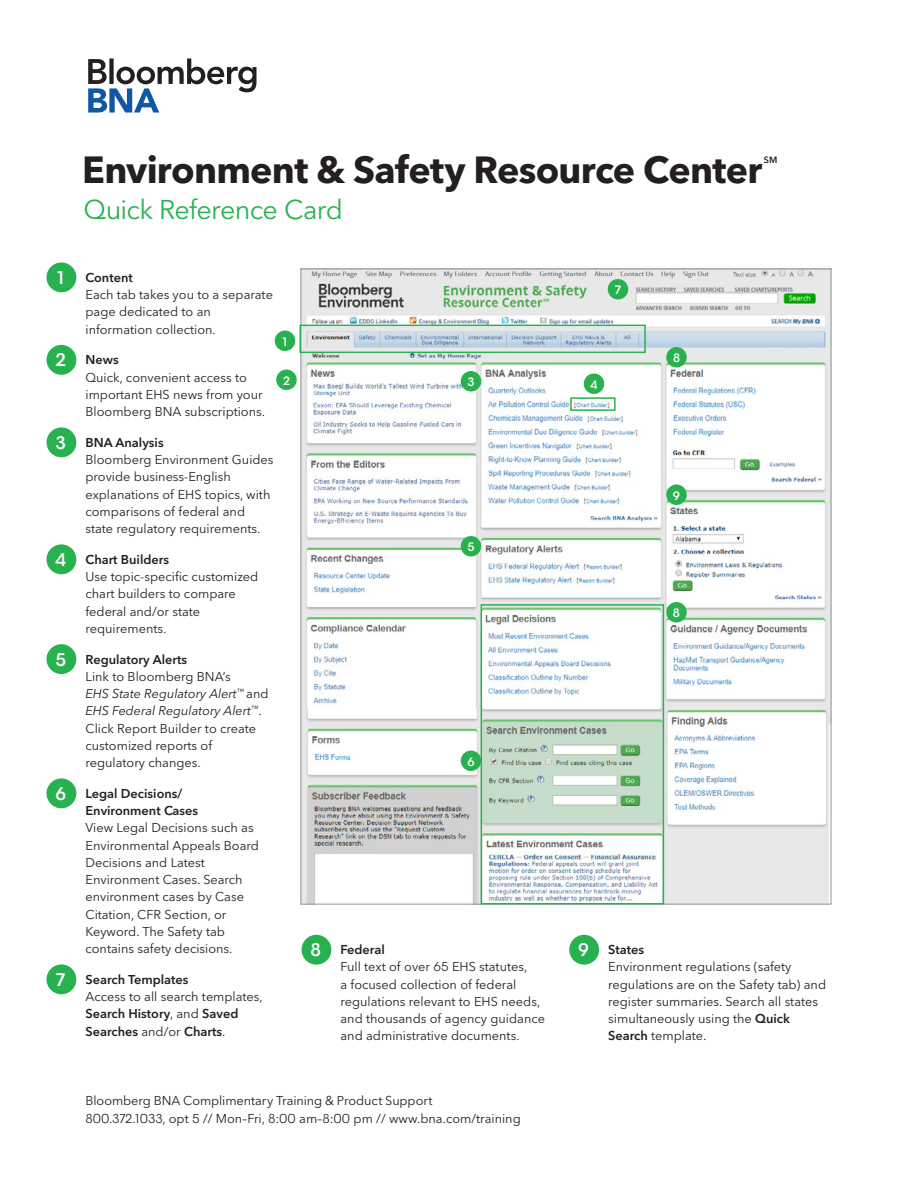
<style>
.page{position:relative;width:918px;height:1188px;background:#fff}
.page>*{position:absolute;margin:0;border:0;box-sizing:border-box;transform-origin:0 0}
.BNA_Title{font:700 37.5px "Avenir Next P For BBG";letter-spacing:-.02em;color:#231f20}
.BNA_Cover_Title{font:27px "Avenir Next P For BBG";letter-spacing:-.025em;color:#27b24f}
.t1{font:600 18px "Avenir Next P For BBG";color:#fff}
.BBNA_main_screenshot{font:12.75px/17.2px "Avenir Next P For BBG";color:#231f20}
.BBNA_main_screenshot-2{font:600 12.75px/17.2px "Avenir Next P For BBG";color:#231f20}
.BNA_Text_Suhead{font:12.75px "Avenir Next P For BBG";letter-spacing:-.01em;color:#231f20}
.BBNA_main_screenshot-3{font:600 12px "Avenir Next P For BBG";color:#fff}
.BNA_Title-2{font:600 9px "Avenir Next P For BBG";color:#231f20}
.s1{font-weight:600}
.s2{font-style:italic}
.s3{font-weight:400}
</style>
<div class="page">
<div style="left:46px;top:262px;width:30px;height:30px;background:#27b24f;border-radius:50%"></div>
<div style="left:46px;top:345px;width:30px;height:30px;background:#27b24f;border-radius:50%"></div>
<div style="left:46px;top:427px;width:30px;height:30px;background:#27b24f;border-radius:50%"></div>
<div style="left:46px;top:544px;width:30px;height:30px;background:#27b24f;border-radius:50%"></div>
<div style="left:46px;top:644px;width:30px;height:30px;background:#27b24f;border-radius:50%"></div>
<div style="left:46px;top:778px;width:30px;height:30px;background:#27b24f;border-radius:50%"></div>
<div style="left:46px;top:964px;width:30px;height:30px;background:#27b24f;border-radius:50%"></div>
<svg style="left:88px;top:58px;width:168px;height:55px"></svg>
<div style="left:301px;top:935px;width:30px;height:30px;background:#27b24f;border-radius:50%"></div>
<div style="left:569px;top:935px;width:30px;height:30px;background:#27b24f;border-radius:50%"></div>
<img style="left:303px;top:271px;width:526px;height:631px">
<div style="left:299px;top:325px;width:347px;height:28px;border:2px solid #27b24f"></div>
<div style="left:570px;top:397px;width:46px;height:14px;border:2px solid #27b24f"></div>
<div style="left:481px;top:604px;width:183px;height:300px;border:2px solid #27b24f"></div>
<div style="left:275px;top:331px;width:20px;height:20px;background:#27b24f;border-radius:50%"></div>
<div style="left:276px;top:370px;width:21px;height:20px;background:#27b24f;border-radius:50%"></div>
<div style="left:461px;top:371px;width:20px;height:21px;background:#27b24f;border-radius:50%"></div>
<div style="left:584px;top:373px;width:20px;height:21px;background:#27b24f;border-radius:50%"></div>
<div style="left:608px;top:279px;width:20px;height:20px;background:#27b24f;border-radius:50%"></div>
<div style="left:666px;top:347px;width:21px;height:21px;background:#27b24f;border-radius:50%"></div>
<div style="left:666px;top:484px;width:21px;height:21px;background:#27b24f;border-radius:50%"></div>
<div style="left:461px;top:536px;width:20px;height:21px;background:#27b24f;border-radius:50%"></div>
<div style="left:666px;top:602px;width:21px;height:20px;background:#27b24f;border-radius:50%"></div>
<div style="left:461px;top:751px;width:20px;height:20px;background:#27b24f;border-radius:50%"></div>
<p class="BNA_Title" style="left:82px;top:147px;width:682px">Environment &amp; Safety Resource Center</p>
<p class="BNA_Title-2" style="left:764px;top:155px;width:15px">SM</p>
<p class="BNA_Cover_Title" style="left:84px;top:193px;width:261px">Quick Reference Card</p>
<p class="t1" style="left:57px;top:267px;width:8px">1</p>
<p class="BBNA_main_screenshot" style="left:86px;top:269px;width:189px"><span class="s1">Content<br></span>Each tab takes you to a separate page dedicated to an information collection.</p>
<p class="t1" style="left:56px;top:349px;width:12px">2</p>
<p class="BBNA_main_screenshot" style="left:86px;top:351px;width:181px"><span class="s1">News<br></span>Quick, convenient access to important EHS news from your<br>Bloomberg BNA subscriptions.</p>
<p class="t1" style="left:56px;top:432px;width:12px">3</p>
<p class="BBNA_main_screenshot" style="left:86px;top:434px;width:190px"><span class="s1">BNA Analysis<br></span>Bloomberg Environment Guides provide business-English explanations of EHS topics, with comparisons of federal and state regulatory requirements.</p>
<p class="t1" style="left:56px;top:549px;width:12px">4</p>
<p class="BBNA_main_screenshot" style="left:86px;top:551px;width:174px"><span class="s1">Chart Builders<br></span>Use topic-specific customized chart builders to compare federal and/or state requirements.</p>
<p class="t1" style="left:55px;top:648px;width:12px">5</p>
<p class="BBNA_main_screenshot" style="left:86px;top:650px;width:185px"><span class="s1">Regulatory Alerts<br></span>Link to Bloomberg BNA’s<br><span class="s2">EHS State Regulatory Alert</span><sup>™</sup> and<br><span class="s2">EHS Federal Regulatory Alert</span><sup>™</sup>.<br>Click Report Builder to create customized reports of regulatory changes.</p>
<p class="t1" style="left:55px;top:783px;width:12px">6</p>
<p class="BBNA_main_screenshot" style="left:86px;top:785px;width:175px"><span class="s1">Legal Decisions/<br>Environment Cases<br></span>View Legal Decisions such as<br>Environmental Appeals Board<br>Decisions and Latest<br>Environment Cases. Search environment cases by Case<br>Citation, CFR Section, or<br>Keyword. The Safety tab contains safety decisions.</p>
<p class="t1" style="left:56px;top:969px;width:11px">7</p>
<p class="BBNA_main_screenshot-2" style="left:86px;top:971px;width:179px">Search Templates<br><span class="s3">Access to all search templates,<br></span>Search History<span class="s3">, and</span> Saved<br>Searches <span class="s3">and/or</span> Charts<span class="s3">.</span></p>
<p class="BBNA_main_screenshot-3" style="left:283px;top:334px;width:6px">1</p>
<p class="BBNA_main_screenshot-3" style="left:283px;top:373px;width:8px">2</p>
<p class="BBNA_main_screenshot-3" style="left:467px;top:375px;width:9px">3</p>
<p class="BBNA_main_screenshot-3" style="left:591px;top:377px;width:8px">4</p>
<p class="BBNA_main_screenshot-3" style="left:615px;top:283px;width:8px">7</p>
<p class="BBNA_main_screenshot-3" style="left:467px;top:540px;width:9px">5</p>
<p class="BBNA_main_screenshot-3" style="left:673px;top:351px;width:9px">8</p>
<p class="BBNA_main_screenshot-3" style="left:673px;top:488px;width:9px">9</p>
<p class="BBNA_main_screenshot-3" style="left:673px;top:606px;width:9px">8</p>
<p class="BBNA_main_screenshot-3" style="left:467px;top:754px;width:9px">6</p>
<p class="t1" style="left:311px;top:939px;width:12px">8</p>
<p class="BBNA_main_screenshot" style="left:340px;top:941px;width:206px"><span class="s1">Federal<br></span>Full text of over 65 EHS statutes,<br>a focused collection of federal regulations relevant to EHS needs, and thousands of agency guidance and administrative documents.</p>
<p class="t1" style="left:578px;top:939px;width:12px">9</p>
<p class="BBNA_main_screenshot" style="left:608px;top:941px;width:219px"><span class="s1">States<br></span>Environment regulations (safety regulations are on the Safety tab) and register summaries. Search all states simultaneously using the <span class="s1">Quick<br>Search</span> template.</p>
<p class="BNA_Text_Suhead" style="left:86px;top:1093px;width:349px">Bloomberg BNA Complimentary Training &amp; Product Support</p>
<p class="BBNA_main_screenshot" style="left:86px;top:1110px;width:437px">800.372.1033, opt 5 // Mon–Fri, 8:00 am–8:00 pm // www.bna.com/training</p>
</div>
